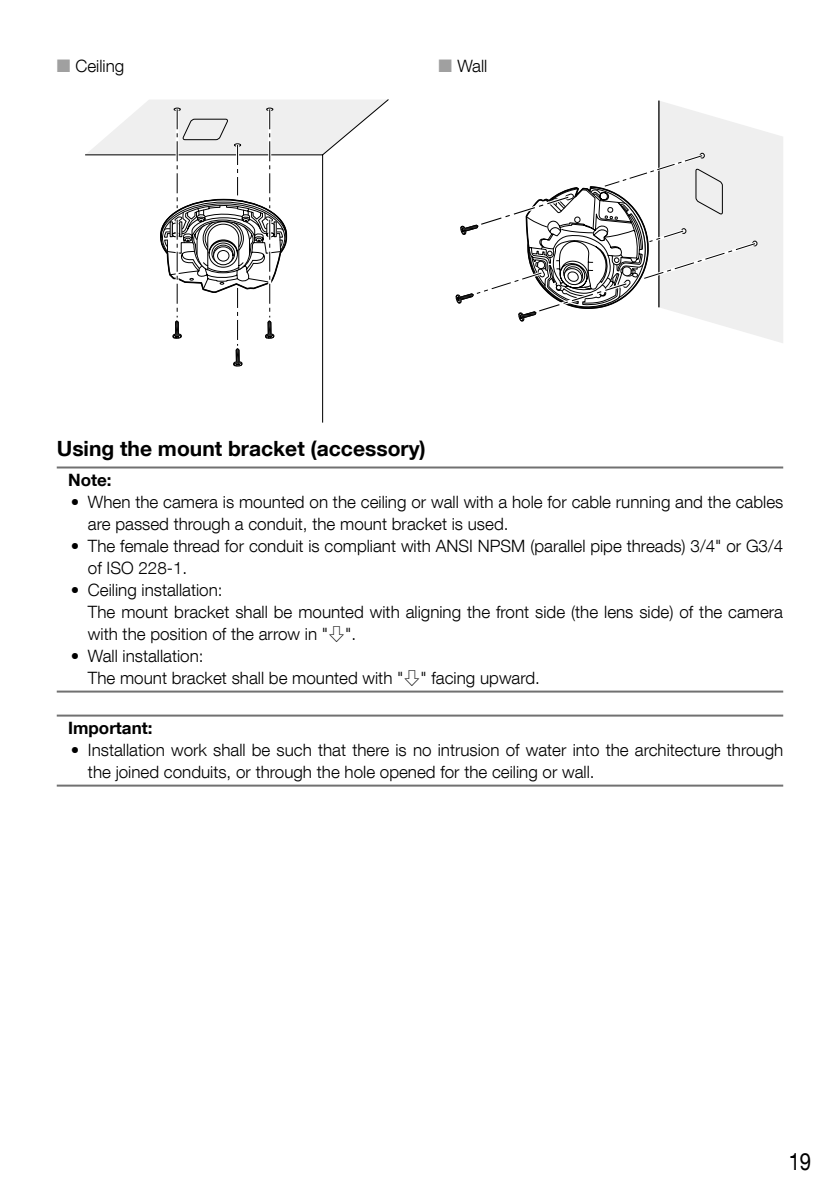
<style>
.page{position:relative;width:840px;height:1191px;background:#fff}
.page>*{position:absolute;margin:0;border:0;box-sizing:border-box;transform-origin:0 0}
.t1{font:24px "Helvetica Neue LT Com";color:#000;scale:.85 1}
.t2{font:700 21px "Helvetica Neue LT Com";color:#000}
.t3{font:300 17px/22px "Helvetica Neue LT Com";color:#000}
.t4{font:700 17px "Helvetica Neue LT Com";color:#000}
.s1{color:#a0a0a0}
</style>
<div class="page">
<hr style="left:57px;top:466px;width:725px;height:2px;background:#717171">
<hr style="left:57px;top:690px;width:725px;height:2px;background:#717171">
<hr style="left:57px;top:714px;width:725px;height:2px;background:#717171">
<hr style="left:57px;top:784px;width:725px;height:2px;background:#717171">
<svg style="left:455px;top:101px;width:327px;height:242px"></svg>
<svg style="left:85px;top:99px;width:303px;height:269px"></svg>
<p class="t3" style="left:57px;top:54px;width:69px"><span class="s1">■</span> Ceiling</p>
<p class="t3" style="left:438px;top:54px;width:50px"><span class="s1">■</span> Wall</p>
<p class="t2" style="left:57px;top:435px;width:370px">Using the mount bracket (accessory)</p>
<p class="t4" style="left:68px;top:469px;width:45px">Note:</p>
<p class="t3" style="left:88px;top:490px;width:696px;text-indent:-17px">• When the camera is mounted on the ceiling or wall with a hole for cable running and the cables are passed through a conduit, the mount bracket is used.</p>
<p class="t3" style="left:88px;top:534px;width:696px;text-indent:-17px">• The female thread for conduit is compliant with ANSI NPSM (parallel pipe threads) 3/4" or G3/4 of ISO 228-1.</p>
<p class="t3" style="left:88px;top:578px;width:696px;text-indent:-17px">• Ceiling installation:<br>The mount bracket shall be mounted with aligning the front side (the lens side) of the camera with the position of the arrow in " ".</p>
<p class="t3" style="left:88px;top:644px;width:453px;text-indent:-17px">• Wall installation:<br>The mount bracket shall be mounted with " " facing upward.</p>
<p class="t4" style="left:68px;top:717px;width:86px">Important:</p>
<p class="t3" style="left:88px;top:738px;width:696px;text-indent:-17px">• Installation work shall be such that there is no intrusion of water into the architecture through the joined conduits, or through the hole opened for the ceiling or wall.</p>
<h1 class="t1" style="left:788px;top:1146px;width:28px">19</h1>
</div>
